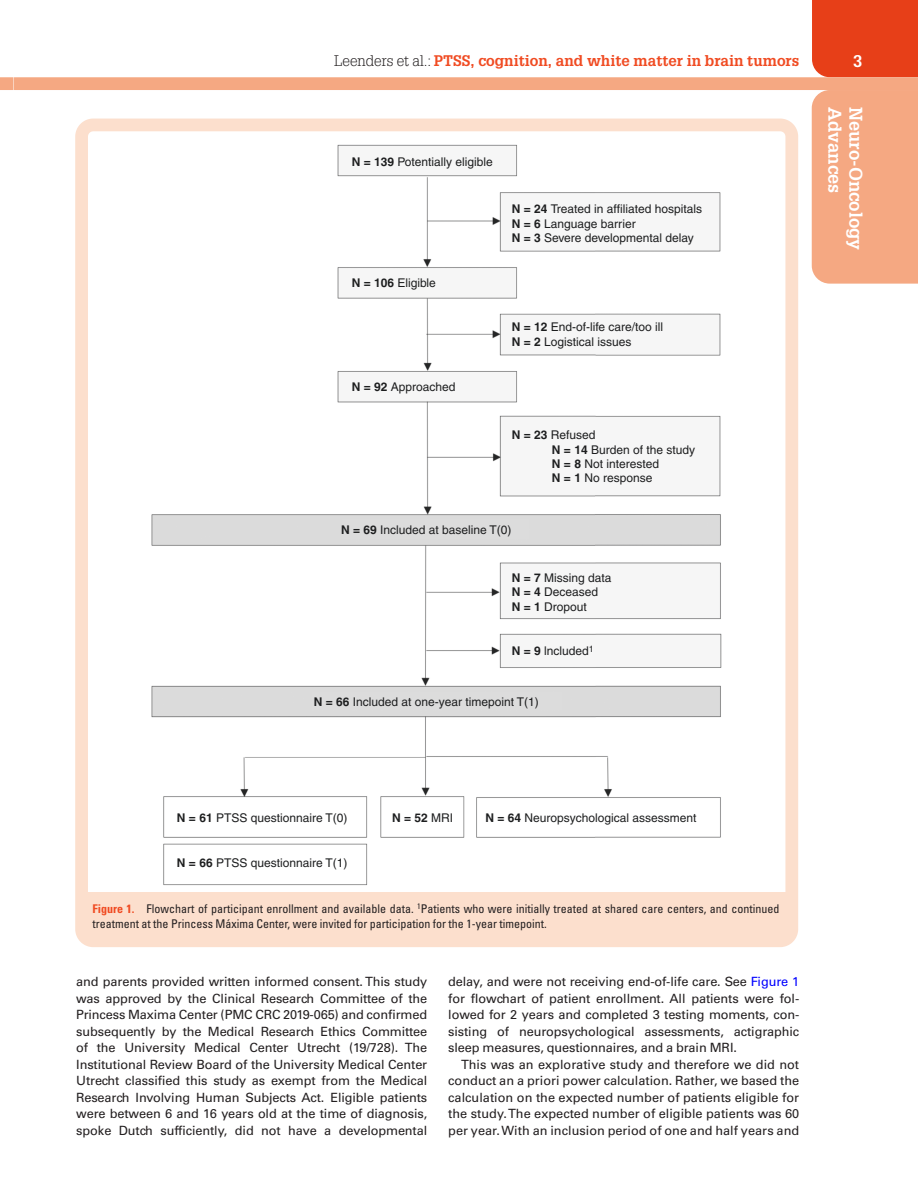
<style>
.page{position:relative;width:918px;height:1202px;background:#fff}
.page>*{position:absolute;margin:0;border:0;box-sizing:border-box;transform-origin:0 0}
.t1{font:18px "Glypha LT Std Bold 3";color:#fff}
.t2{font:700 16.5px "Glypha LT Std";color:#fff}
.t3{font:15px "Glypha LT Std Bold 4";color:#f04b22}
.Text{font:12.75px/16.5px "Univers LT Std";letter-spacing:-.01em;color:#231f20;text-align:justify}
.TextInd{font:12.75px/16.5px "Univers LT Std";color:#231f20;text-align:justify}
.t4{font:12px/14.4px "Helvetica";color:#1d1e1f}
.FigCapt{font:condensed 12px/15px "Univers LT Std";color:#231f20}
.t5{font:700 12px "Helvetica";color:#1d1e1f}
.s1{font-family:"Glypha LT Std Light 2";color:#231f20}
.s2{font-weight:700}
.s3{font-weight:400}
.s4{font-weight:700;color:#f04b22}
.s5{color:#00f}
</style>
<div class="page">
<div style="left:812px;top:90px;width:106px;height:194px;background:#f5a882"></div>
<div style="left:812px;top:0;width:106px;height:77px;background:#e73f18"></div>
<div style="left:0;top:77px;width:14px;height:13px;background:#f5a882"></div>
<div style="left:14px;top:77px;width:904px;height:13px;background:#f5a882"></div>
<img style="left:151px;top:144px;width:571px;height:742px">
<div style="left:86px;top:892px;width:701px;height:44px;background:#fcdfcd"></div>
<div style="left:75px;top:118px;width:723px;height:829px;border:13px solid #fcdfcd;border-radius:12px"></div>
<p class="t3" style="left:334px;top:51px;width:467px"><span class="s1">Leenders et al.:</span> PTSS, cognition, and white matter in brain tumors</p>
<p class="t2" style="left:853px;top:50px;width:11px">3</p>
<p class="t4" style="left:352px;top:154px;width:142px"><span class="s2">N = 139</span> Potentially eligible</p>
<p class="t4" style="left:352px;top:276px;width:86px"><span class="s2">N = 106</span> Eligible</p>
<p class="t4" style="left:352px;top:380px;width:105px"><span class="s2">N = 92</span> Approached</p>
<p class="t4" style="left:512px;top:202px;width:192px"><span class="s2">N = 24</span> Treated in affiliated hospitals<br><span class="s2">N = 6</span> Language barrier<br><span class="s2">N = 3</span> Severe developmental delay</p>
<p class="t4" style="left:512px;top:320px;width:153px"><span class="s2">N = 12</span> End-of-life care/too ill<br><span class="s2">N = 2</span> Logistical issues</p>
<p class="t4" style="left:552px;top:428px;width:145px;text-indent:-40px"><span class="s2">N = 23</span> Refused<br><span class="s2">N = 14</span> Burden of the study<br><span class="s2">N = 8</span> Not interested<br><span class="s2">N = 1</span> No response</p>
<p class="t4" style="left:341px;top:523px;width:172px"><span class="s2">N = 69</span> Included at baseline T(0)</p>
<p class="t4" style="left:512px;top:570px;width:101px"><span class="s2">N = 7</span> Missing data<br><span class="s2">N = 4</span> Deceased<br><span class="s2">N = 1</span> Dropout</p>
<p class="t4" style="left:512px;top:644px;width:84px"><span class="s2">N = 9</span> lncluded<sup>1</sup></p>
<p class="t4" style="left:314px;top:694px;width:226px"><span class="s2">N = 66</span> Included at one-year timepoint T(1)</p>
<h1 class="t1" style="left:846px;top:107px;width:88px;rotate:90deg">Advances</h1>
<h1 class="t1" style="left:867px;top:107px;width:145px;rotate:90deg">Neuro-Oncology</h1>
<p class="t4" style="left:177px;top:810px;width:172px"><span class="s2">N = 61</span> PTSS questionnaire T(0)</p>
<p class="t5" style="left:392px;top:810px;width:63px">N = 52 <span class="s3">MRI</span></p>
<p class="t4" style="left:485px;top:810px;width:213px"><span class="s2">N = 64</span> Neuropsychological assessment</p>
<p class="t4" style="left:177px;top:856px;width:172px"><span class="s2">N = 66</span> PTSS questionnaire T(1)</p>
<p class="FigCapt" style="left:92px;top:901px;width:688px"><span class="s4">Figure 1.</span> Flowchart of participant enrollment and available data. <sup>1</sup>Patients who were initially treated at shared care centers, and continued treatment at the Princess Máxima Center, were invited for participation for the 1-year timepoint.</p>
<p class="Text" style="left:76px;top:973px;width:353px">and parents provided written informed consent. This study was approved by the Clinical Research Committee of the Princess Maxima Center (PMC CRC 2019-065) and confirmed subsequently by the Medical Research Ethics Committee of the University Medical Center Utrecht (19/728). The Institutional Review Board of the University Medical Center Utrecht classified this study as exempt from the Medical Research Involving Human Subjects Act. Eligible patients were between 6 and 16 years old at the time of diagnosis, spoke Dutch sufficiently, did not have a developmental</p>
<p class="Text" style="left:448px;top:973px;width:353px">delay, and were not receiving end-of-life care. See <span class="s5">Figure 1 </span>for flowchart of patient enrollment. All patients were fol&shy;lowed for 2 years and completed 3 testing moments, con&shy;sisting of neuropsychological assessments, actigraphic sleep measures, questionnaires, and a brain MRI.</p>
<p class="TextInd" style="left:448px;top:1056px;width:353px;text-indent:13px">This was an explorative study and therefore we did not conduct an a priori power calculation. Rather, we based the calculation on the expected number of patients eligible for the study. The expected number of eligible patients was 60 per year. With an inclusion period of one and half years and</p>
</div>
